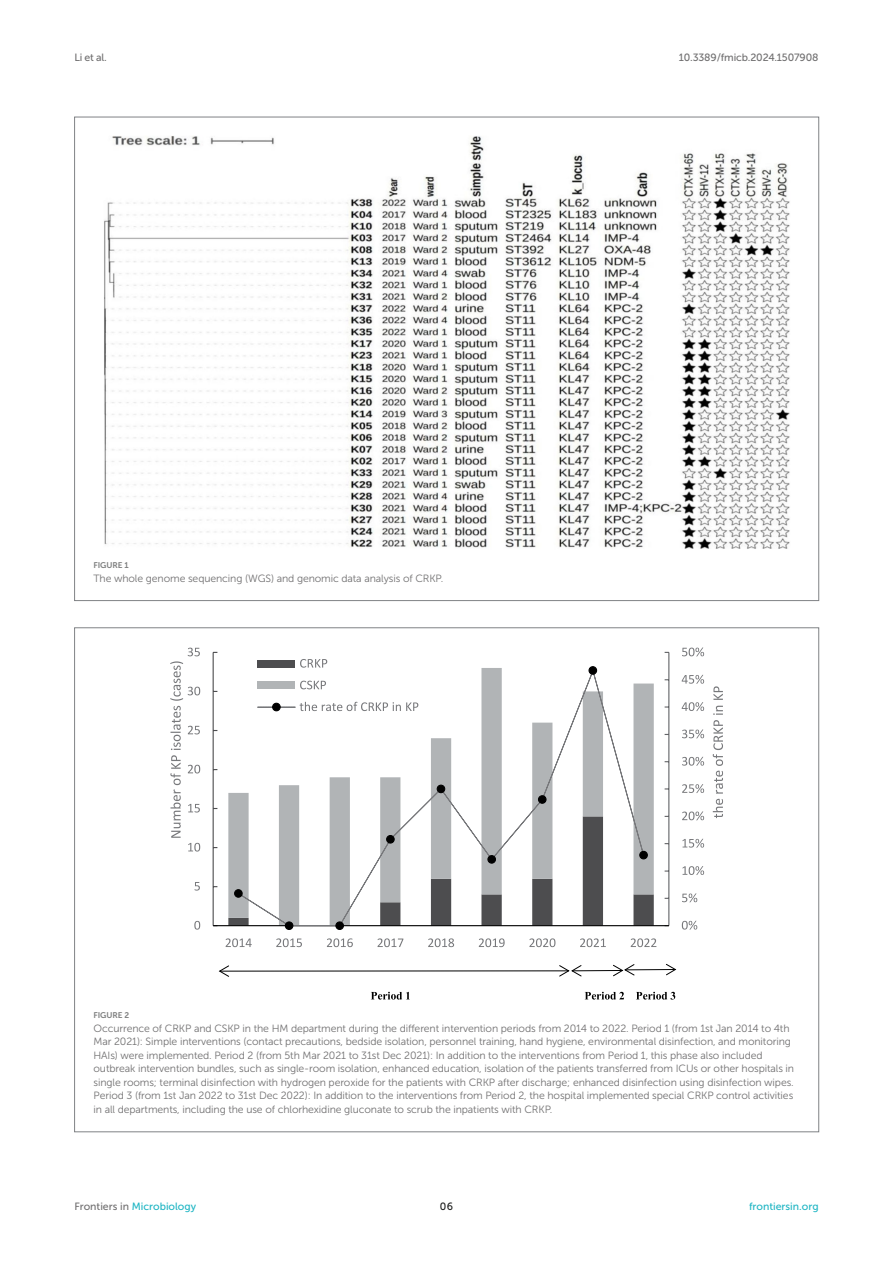
<style>
.page{position:relative;width:893px;height:1263px;background:#fff}
.page>*{position:absolute;margin:0;border:0;box-sizing:border-box;transform-origin:0 0}
.FIG_LEG{font:10.5px/13.5px "Museo Sans 300";letter-spacing:-.01em;color:#706f70}
.t1{font:10.5px "Museo Sans 500";color:#1db5c3}
.t2{font:10.5px "Museo Sans 500";letter-spacing:-.015em;color:#706f70}
.t3{font:10.5px "Museo Sans 500";color:#1b1c1b}
.FIG_HD{font:8.25px "Museo Sans 700";letter-spacing:-.01em;color:#7e7f7f}
.s1{color:#706f70}
</style>
<div class="page">
<img style="left:104px;top:136px;width:686px;height:413px">
<svg style="left:371px;top:992px;width:38px;height:7px"></svg>
<svg style="left:585px;top:992px;width:39px;height:7px"></svg>
<svg style="left:636px;top:992px;width:39px;height:7px"></svg>
<svg style="left:170px;top:647px;width:553px;height:301px"></svg>
<svg style="left:218px;top:964px;width:459px;height:13px"></svg>
<p class="t2" style="left:74px;top:51px;width:34px">Li et al.</p>
<p class="t2" style="left:679px;top:51px;width:141px">10.3389/fmicb.2024.1507908</p>
<p class="FIG_HD" style="left:94px;top:561px;width:37px">FIGURE 1</p>
<p class="FIG_LEG" style="left:94px;top:571px;width:351px">The whole genome sequencing (WGS) and genomic data analysis of CRKP.</p>
<p class="FIG_HD" style="left:94px;top:1011px;width:37px">FIGURE 2</p>
<p class="FIG_LEG" style="left:94px;top:1021px;width:702px">Occurrence of CRKP and CSKP in the HM department during the different intervention periods from 2014 to 2022. Period 1 (from 1st Jan 2014 to 4th Mar 2021): Simple interventions (contact precautions, bedside isolation, personnel training, hand hygiene, environmental disinfection, and monitoring HAIs) were implemented. Period 2 (from 5th Mar 2021 to 31st Dec 2021): In addition to the interventions from Period 1, this phase also included outbreak intervention bundles, such as single-room isolation, enhanced education, isolation of the patients transferred from ICUs or other hospitals in single rooms; terminal disinfection with hydrogen peroxide for the patients with CRKP after discharge; enhanced disinfection using disinfection wipes.<br>Period 3 (from 1st Jan 2022 to 31st Dec 2022): In addition to the interventions from Period 2, the hospital implemented special CRKP control activities in all departments, including the use of chlorhexidine gluconate to scrub the inpatients with CRKP.</p>
<p class="t1" style="left:74px;top:1200px;width:123px"><span class="s1">Frontiers in</span> Microbiology</p>
<p class="t3" style="left:440px;top:1200px;width:15px">06</p>
<p class="t1" style="left:749px;top:1200px;width:71px">frontiersin.org</p>
</div>
